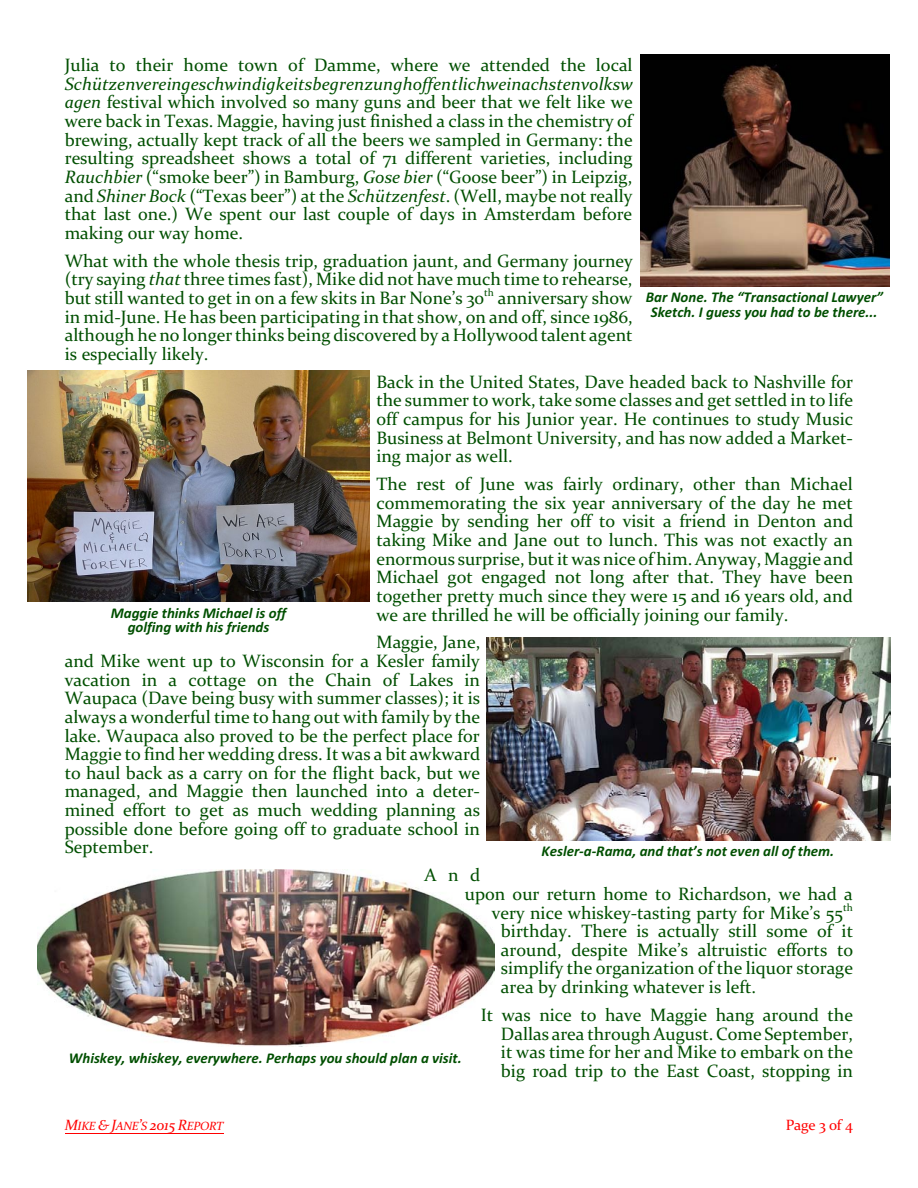
<style>
.page{position:relative;width:918px;height:1188px;background:#fff}
.page>*{position:absolute;margin:0;border:0;box-sizing:border-box;transform-origin:0 0}
.t1{font:18px/18.6px "Constantia";color:#004f00;text-align:justify}
.t2{font:italic 700 15px/14.5px "Calibri";color:#004f00;text-align:center}
.t3{font:15px "Constantia";letter-spacing:-.02em;color:#f00}
.t4{font:italic 12px "Constantia";letter-spacing:-.025em;color:#f00}
.s1{font-style:italic}
.s2{font-size:15px}
</style>
<div class="page">
<img style="left:38px;top:870px;width:456px;height:177px">
<img style="left:640px;top:55px;width:249px;height:231px">
<img style="left:28px;top:371px;width:342px;height:231px">
<img style="left:487px;top:637px;width:403px;height:203px">
<hr style="left:65px;top:1133px;width:159px;height:1px;background:#f00">
<p class="t1" style="left:65px;top:57px;width:569px">Julia to their home town of Damme, where we attended the local</p>
<p class="t1" style="left:65px;top:76px;width:570px"><span class="s1">Schützenvereingeschwindigkeitsbegrenzunghoffentlichweinachstenvolksw agen</span> festival which involved so many guns and beer that we felt like we were back in Texas. Maggie, having just finished a class in the chemistry of brewing, actually kept track of all the beers we sampled in Germany: the resulting spreadsheet shows a total of 71 different varieties, including <span class="s1">Rauchbier</span> (“smoke beer”) in Bamburg, <span class="s1">Gose bier</span> (“Goose beer”) in Leipzig, and <span class="s1">Shiner Bock</span> (“Texas beer”) at the <span class="s1">Schützenfest</span>. (Well, maybe not really that last one.) We spent our last couple of days in Amsterdam before making our way home.</p>
<p class="t1" style="left:65px;top:253px;width:570px">What with the whole thesis trip, graduation jaunt, and Germany journey (try saying <span class="s1">that</span> three times fast), Mike did not have much time to rehearse, but still wanted to get in on a few skits in Bar None’s 30<sup>th</sup> anniversary show in mid-June. He has been participating in that show, on and off, since 1986, although he no longer thinks being discovered by a Hollywood talent agent is especially likely.</p>
<p class="t1" style="left:376px;top:374px;width:478px">Back in the United States, Dave headed back to Nashville for the summer to work, take some classes and get settled in to life off campus for his Junior year. He continues to study Music Business at Belmont University, and has now added a Market&shy;ing major as well.</p>
<p class="t1" style="left:376px;top:476px;width:478px">The rest of June was fairly ordinary, other than Michael commemorating the six year anniversary of the day he met Maggie by sending her off to visit a friend in Denton and taking Mike and Jane out to lunch. This was not exactly an enormous surprise, but it was nice of him. Anyway, Maggie and Michael got engaged not long after that. They have been together pretty much since they were 15 and 16 years old, and we are thrilled he will be officially joining our family.</p>
<p class="t1" style="left:65px;top:635px;width:417px;text-indent:312px">Maggie, Jane, and Mike went up to Wisconsin for a Kesler family vacation in a cottage on the Chain of Lakes in Waupaca (Dave being busy with summer classes); it is always a wonderful time to hang out with family by the lake. Waupaca also proved to be the perfect place for Maggie to find her wedding dress. It was a bit awkward to haul back as a carry on for the flight back, but we managed, and Maggie then launched into a deter&shy;mined effort to get as much wedding planning as possible done before going off to graduate school in September.</p>
<p class="t1" style="left:424px;top:867px;width:57px">And</p>
<p class="t1" style="left:465px;top:886px;width:389px">upon our return home to Richardson, we had a</p>
<p class="t1" style="left:492px;top:905px;width:362px">very nice whiskey-tasting party for Mike’s 55<sup>th</sup></p>
<p class="t1" style="left:501px;top:923px;width:354px">birthday. There is actually still some of it</p>
<p class="t1" style="left:501px;top:942px;width:354px">around, despite Mike’s altruistic efforts to</p>
<p class="t1" style="left:501px;top:961px;width:354px">simplify the organization of the liquor storage</p>
<p class="t1" style="left:501px;top:979px;width:257px">area by drinking whatever is left.</p>
<p class="t1" style="left:501px;top:1007px;width:354px;text-indent:-20px">It was nice to have Maggie hang around the Dallas area through August. Come September, it was time for her and Mike to embark on the big road trip to the East Coast, stopping in</p>
<p class="t4" style="left:65px;top:1121px;width:160px"><span class="s2">M</span>IKE <span class="s2">&amp; J</span>ANE<span class="s2">’</span>S <span class="s2">2015 R</span>EPORT</p>
<p class="t3" style="left:786px;top:1119px;width:69px">Page 3 of 4</p>
<p class="t2" style="left:646px;top:291px;width:238px">Bar None. The “Transactional Lawyer”<br>Sketch. I guess you had to be there...</p>
<p class="t2" style="left:111px;top:607px;width:177px">Maggie thinks Michael is off golfing with his friends</p>
<p class="t2" style="left:542px;top:845px;width:294px">Kesler-a-Rama, and that’s not even all of them.</p>
<p class="t2" style="left:69px;top:1052px;width:394px">Whiskey, whiskey, everywhere. Perhaps you should plan a visit.</p>
</div>
